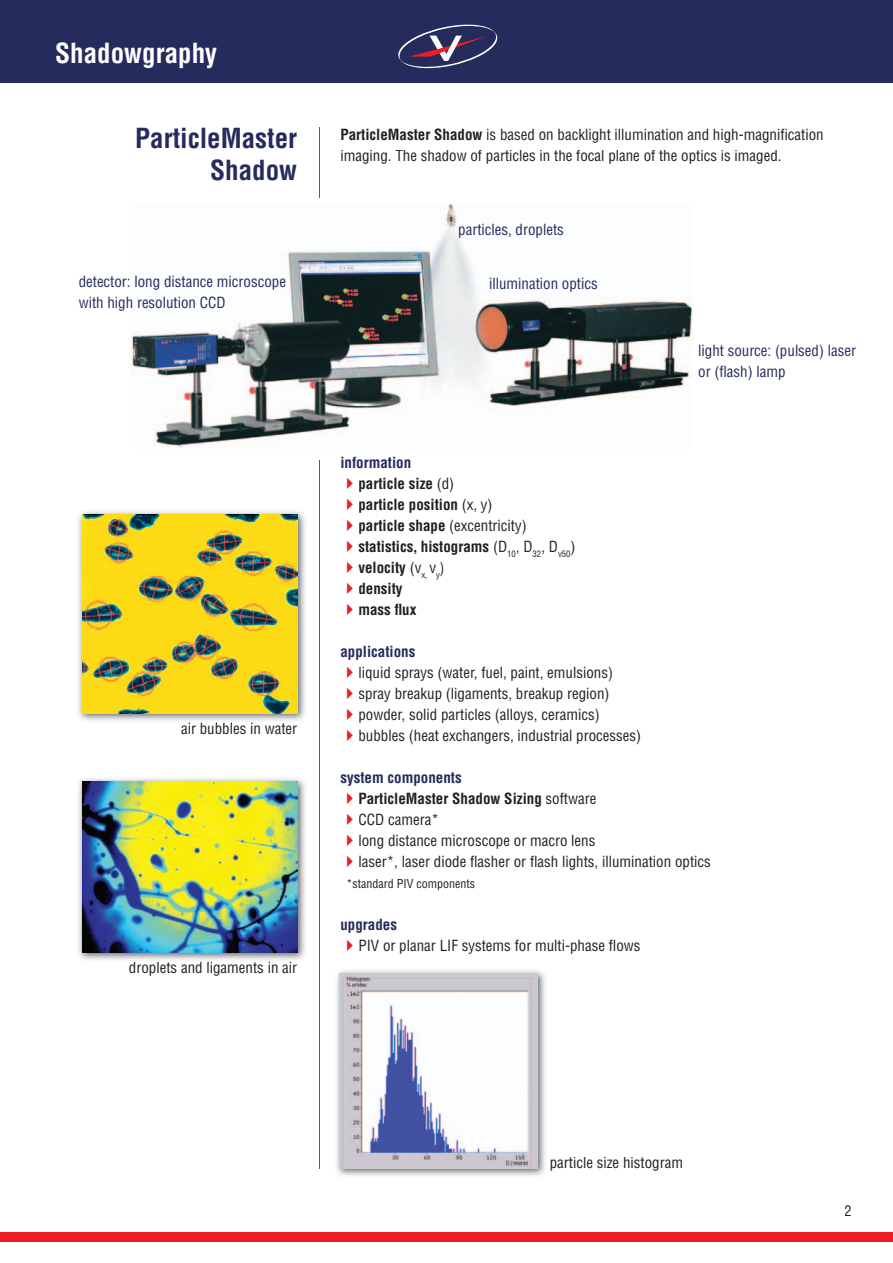
<style>
.page{position:relative;width:893px;height:1263px;background:#fff}
.page>*{position:absolute;margin:0;border:0;box-sizing:border-box;transform-origin:0 0}
.t1{font:700 condensed 27px/32.4px "Helvetica";color:#252b5c;text-align:right}
.t2{font:700 condensed 27px "Helvetica";color:#fff}
.t3{font:condensed 15px/21.6px "Helvetica";color:#231f20}
.t4{font:700 condensed 15px "Helvetica";color:#231f20}
.t5{font:condensed 15px/21px "Helvetica";color:#252b5c}
.t6{font:700 condensed 15px "Helvetica";color:#252b5c}
.t7{font:condensed 14.25px "Helvetica";color:#231f20}
.t8{font:condensed 12px "Helvetica";color:#231f20}
.s1{font-weight:700}
.s2{color:#ee1d23}
.s3{font-weight:400}
</style>
<div class="page">
<hr style="left:319px;top:128px;width:1px;height:1041px;background:#ee1d23">
<div style="left:0;top:1233px;width:893px;height:9px;background:#ee1d23"></div>
<div style="left:0;top:0;width:893px;height:83px;background:#252b5c"></div>
<svg style="left:398px;top:24px;width:100px;height:45px;background:#48446d"></svg>
<div style="left:308px;top:198px;width:20px;height:262px;background:#fff"></div>
<img style="left:130px;top:204px;width:563px;height:244px">
<img style="left:78px;top:511px;width:227px;height:212px">
<img style="left:188px;top:723px;width:96px;height:1px">
<img style="left:82px;top:514px;width:215px;height:199px">
<img style="left:78px;top:778px;width:227px;height:184px">
<img style="left:134px;top:962px;width:158px;height:1px">
<img style="left:82px;top:781px;width:215px;height:171px">
<img style="left:336px;top:970px;width:209px;height:206px">
<img style="left:339px;top:974px;width:198px;height:194px">
<h1 class="t2" style="left:55px;top:37px;width:164px">Shadowgraphy</h1>
<h1 class="t1" style="left:135px;top:122px;width:163px">ParticleMaster<br>Shadow</h1>
<p class="t5" style="left:79px;top:270px;width:209px">detector: long distance microscope with high resolution CCD</p>
<p class="t3" style="left:181px;top:717px;width:118px">air bubbles in water</p>
<p class="t3" style="left:129px;top:956px;width:170px">droplets and ligaments in air</p>
<p class="t3" style="left:340px;top:123px;width:485px"><span class="s1">ParticleMaster Shadow</span> is based on backlight illumination and high-magnification imaging. The shadow of particles in the focal plane of the optics is imaged.</p>
<p class="t5" style="left:458px;top:219px;width:107px">particles, droplets</p>
<p class="t5" style="left:489px;top:272px;width:110px">illumination optics</p>
<p class="t5" style="left:698px;top:339px;width:159px">light source: (pulsed) laser or (flash) lamp</p>
<p class="t6" style="left:340px;top:453px;width:72px">information</p>
<p class="t4" style="left:340px;top:474px;width:115px"><span class="s2">✔</span>particle size <span class="s3">(d)</span></p>
<p class="t4" style="left:340px;top:495px;width:154px"><span class="s2">✔</span>particle position <span class="s3">(x, y)</span></p>
<p class="t3" style="left:340px;top:514px;width:188px"><span class="s2">✔</span><span class="s1">particle shape</span> (excentricity)</p>
<p class="t4" style="left:340px;top:537px;width:237px"><span class="s2">✔</span>statistics, histograms <span class="s3">(D</span><sub>10</sub><span class="s3">, D</span><sub>32</sub><span class="s3">, D</span><sub>v50</sub><span class="s3">)</span></p>
<p class="t4" style="left:340px;top:558px;width:105px"><span class="s2">✔</span>velocity <span class="s3">(v</span><sub>x,</sub> <span class="s3">v</span><sub>y</sub><span class="s3">)</span></p>
<p class="t4" style="left:340px;top:579px;width:64px"><span class="s2">✔</span>density</p>
<p class="t4" style="left:340px;top:600px;width:77px"><span class="s2">✔</span>mass flux</p>
<p class="t6" style="left:340px;top:642px;width:76px">applications</p>
<p class="t3" style="left:340px;top:661px;width:274px"><span class="s2">✔</span>liquid sprays (water, fuel, paint, emulsions)</p>
<p class="t3" style="left:340px;top:682px;width:271px"><span class="s2">✔</span>spray breakup (ligaments, breakup region)</p>
<p class="t3" style="left:340px;top:703px;width:261px"><span class="s2">✔</span>powder, solid particles (alloys, ceramics)</p>
<p class="t3" style="left:340px;top:724px;width:302px"><span class="s2">✔</span>bubbles (heat exchangers, industrial processes)</p>
<p class="t6" style="left:340px;top:768px;width:123px">system components</p>
<p class="t4" style="left:340px;top:789px;width:257px"><span class="s2">✔</span>ParticleMaster Shadow Sizing <span class="s3">software</span></p>
<p class="t3" style="left:340px;top:808px;width:100px"><span class="s2">✔</span>CCD camera*</p>
<p class="t3" style="left:340px;top:829px;width:256px"><span class="s2">✔</span>long distance microscope or macro lens</p>
<p class="t3" style="left:340px;top:850px;width:372px"><span class="s2">✔</span>laser*, laser diode flasher or flash lights, illumination optics</p>
<p class="t8" style="left:346px;top:876px;width:130px">*standard PIV components</p>
<p class="t6" style="left:340px;top:915px;width:58px">upgrades</p>
<p class="t3" style="left:340px;top:934px;width:302px"><span class="s2">✔</span>PIV or planar LIF systems for multi-phase flows</p>
<p class="t3" style="left:550px;top:1152px;width:135px">particle size histogram</p>
<p class="t7" style="left:844px;top:1201px;width:9px">2</p>
</div>
